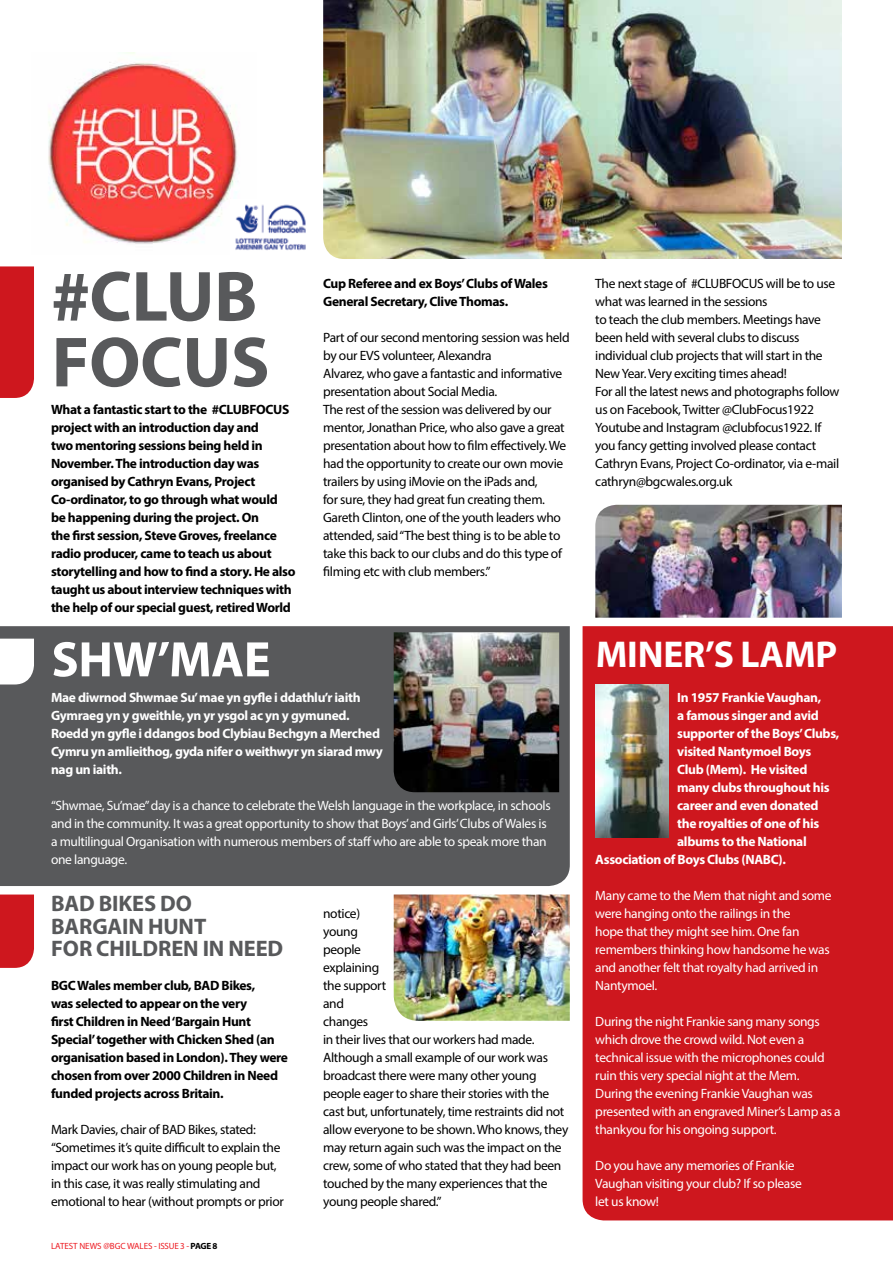
<style>
.page{position:relative;width:893px;height:1263px;background:#fff}
.page>*{position:absolute;margin:0;border:0;box-sizing:border-box;transform-origin:0 0}
.t1{font:700 71.7px/65.7px "Myriad Pro";letter-spacing:-.005em;color:#58595b}
.t2{font:700 50.25px "Myriad Pro";letter-spacing:-.005em;color:#fff}
.t3{font:700 37.5px "Myriad Pro";letter-spacing:-.005em;color:#fff}
.t4{font:700 22.5px/22.5px "Myriad Pro";letter-spacing:-.005em;color:#58595b}
.t5{font:13.5px/18px "Myriad Pro";letter-spacing:-.025em;color:#000}
.t6{font:13.5px/18px "Myriad Pro";letter-spacing:-.025em;color:#fff}
.t7{font:700 13.5px/18px "Myriad Pro";letter-spacing:-.025em;color:#000}
.t8{font:700 13.5px/18px "Myriad Pro";letter-spacing:-.025em;color:#fff}
.t9{font:9px "Myriad Pro";letter-spacing:-.005em;color:#ed1d24}
.s1{font-weight:700;color:#000}
</style>
<div class="page">
<img style="left:48px;top:53px;width:190px;height:191px">
<div style="left:0;top:266px;width:34px;height:132px;background:#ce171e"></div>
<div style="left:0;top:894px;width:34px;height:74px;background:#ce171e"></div>
<div style="left:0;top:626px;width:570px;height:260px;background:#58595b"></div>
<div style="left:583px;top:626px;width:310px;height:594px;background:#ce171e"></div>
<img style="left:595px;top:505px;width:247px;height:113px">
<img style="left:230px;top:200px;width:76px;height:51px">
<img style="left:595px;top:684px;width:74px;height:154px">
<img style="left:394px;top:632px;width:165px;height:160px">
<img style="left:394px;top:894px;width:176px;height:127px">
<img style="left:323px;top:0;width:519px;height:259px">
<svg style="left:0;top:639px;width:34px;height:45px"></svg>
<h1 class="t1" style="left:51px;top:261px;width:220px">#CLUB<br>FOCUS</h1>
<p class="t7" style="left:51px;top:400px;width:246px">What a fantastic start to the #CLUBFOCUS project with an introduction day and<br>two mentoring sessions being held in November. The introduction day was organised by Cathryn Evans, Project Co-ordinator, to go through what would be happening during the project. On<br>the first session, Steve Groves, freelance radio producer, came to teach us about storytelling and how to find a story. He also taught us about interview techniques with the help of our special guest, retired World</p>
<p class="t7" style="left:323px;top:274px;width:226px">Cup Referee and ex Boys’ Clubs of Wales<br>General Secretary, Clive Thomas.</p>
<p class="t5" style="left:323px;top:328px;width:248px">Part of our second mentoring session was held by our EVS volunteer, Alexandra<br>Alvarez, who gave a fantastic and informative presentation about Social Media.<br>The rest of the session was delivered by our mentor, Jonathan Price, who also gave a great presentation about how to film effectively. We had the opportunity to create our own movie trailers by using iMovie on the iPads and,<br>for sure, they had great fun creating them.<br>Gareth Clinton, one of the youth leaders who attended, said “The best thing is to be able to take this back to our clubs and do this type of filming etc with club members.”</p>
<p class="t5" style="left:595px;top:274px;width:246px">The next stage of #CLUBFOCUS will be to use what was learned in the sessions<br>to teach the club members. Meetings have been held with several clubs to discuss individual club projects that will start in the New Year. Very exciting times ahead!<br>For all the latest news and photographs follow us on Facebook, Twitter @ClubFocus1922<br>Youtube and Instagram @clubfocus1922. If you fancy getting involved please contact Cathryn Evans, Project Co-ordinator, via e-mail cathryn@bgcwales.org.uk</p>
<h2 class="t2" style="left:52px;top:627px;width:221px">SHW’MAE</h2>
<h3 class="t3" style="left:596px;top:630px;width:243px">MINER’S LAMP</h3>
<p class="t8" style="left:51px;top:688px;width:333px">Mae diwrnod Shwmae Su’ mae yn gyfle i ddathlu’r iaith Gymraeg yn y gweithle, yn yr ysgol ac yn y gymuned.<br>Roedd yn gyfle i ddangos bod Clybiau Bechgyn a Merched Cymru yn amlieithog, gyda nifer o weithwyr yn siarad mwy nag un iaith.</p>
<p class="t6" style="left:51px;top:796px;width:501px">“Shwmae, Su’mae” day is a chance to celebrate the Welsh language in the workplace, in schools and in the community. It was a great opportunity to show that Boys’ and Girls’ Clubs of Wales is a multilingual Organisation with numerous members of staff who are able to speak more than one language.</p>
<h3 class="t4" style="left:51px;top:892px;width:233px">BAD BIKES DO<br>BARGAIN HUNT<br>FOR CHILDREN IN NEED</h3>
<p class="t7" style="left:51px;top:976px;width:239px">BGC Wales member club, BAD Bikes,<br>was selected to appear on the very<br>first Children in Need ‘Bargain Hunt Special’ together with Chicken Shed (an organisation based in London). They were chosen from over 2000 Children in Need funded projects across Britain.</p>
<p class="t5" style="left:51px;top:1120px;width:234px">Mark Davies, chair of BAD Bikes, stated: “Sometimes it’s quite difficult to explain the impact our work has on young people but, in this case, it was really stimulating and emotional to hear (without prompts or prior</p>
<p class="t9" style="left:51px;top:1240px;width:65px">latest news @bgc</p>
<p class="t9" style="left:127px;top:1240px;width:92px">wales - ISSUE 3 - <span class="s1">PAGE 8</span></p>
<p class="t5" style="left:323px;top:904px;width:247px">notice)<br>young<br>people<br>explaining<br>the support<br>and<br>changes<br>in their lives that our workers had made.<br>Although a small example of our work was broadcast there were many other young people eager to share their stories with the cast but, unfortunately, time restraints did not allow everyone to be shown. Who knows, they may return again such was the impact on the crew, some of who stated that they had been touched by the many experiences that the young people shared.”</p>
<p class="t8" style="left:677px;top:688px;width:146px">In 1957 Frankie Vaughan,</p>
<p class="t8" style="left:677px;top:706px;width:143px">a famous singer and avid</p>
<p class="t8" style="left:677px;top:724px;width:164px">supporter of the Boys’ Clubs,</p>
<p class="t8" style="left:677px;top:742px;width:136px">visited Nantymoel Boys</p>
<p class="t8" style="left:677px;top:760px;width:132px">Club (Mem). He visited</p>
<p class="t8" style="left:677px;top:778px;width:154px">many clubs throughout his</p>
<p class="t8" style="left:677px;top:796px;width:143px">career and even donated</p>
<p class="t8" style="left:677px;top:814px;width:144px">the royalties of one of his</p>
<p class="t8" style="left:677px;top:832px;width:131px">albums to the National</p>
<p class="t8" style="left:595px;top:850px;width:192px">Association of Boys Clubs (NABC).</p>
<p class="t6" style="left:595px;top:886px;width:238px">Many came to the Mem that night and some were hanging onto the railings in the<br>hope that they might see him. One fan remembers thinking how handsome he was and another felt that royalty had arrived in Nantymoel.</p>
<p class="t6" style="left:595px;top:1012px;width:247px">During the night Frankie sang many songs which drove the crowd wild. Not even a technical issue with the microphones could ruin this very special night at the Mem.<br>During the evening Frankie Vaughan was presented with an engraved Miner’s Lamp as a thankyou for his ongoing support.</p>
<p class="t6" style="left:595px;top:1156px;width:208px">Do you have any memories of Frankie<br>Vaughan visiting your club? If so please let us know!</p>
</div>
